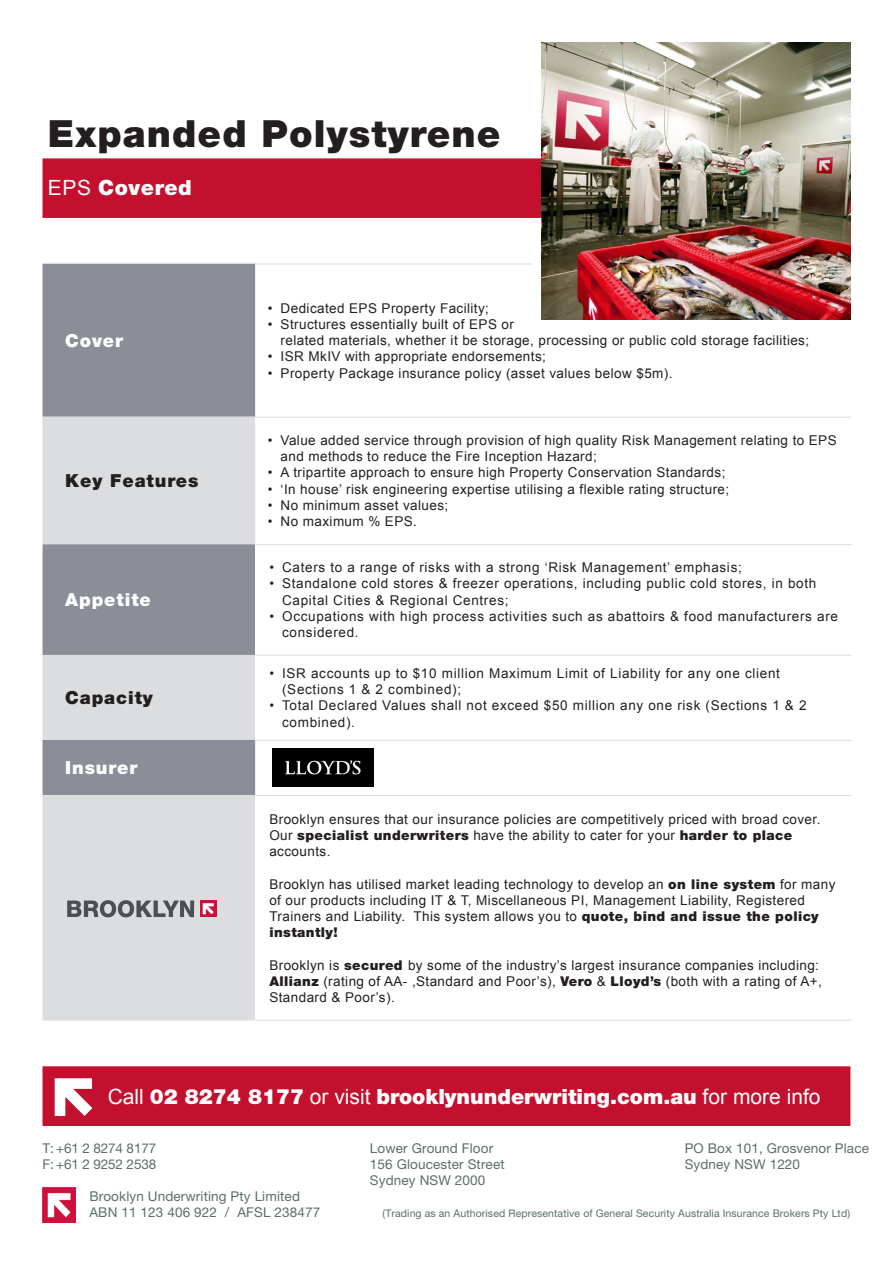
<style>
.page{position:relative;width:893px;height:1263px;background:#fff}
.page>*{position:absolute;margin:0;border:0;box-sizing:border-box;transform-origin:0 0}
.t1{font:900 37.5px "Helvetica Neue LT Std";letter-spacing:.03em;color:#231f20}
.t2{font:900 21px "Helvetica Neue LT Std";color:#fff}
.t3{font:900 21px "Helvetica Neue LT Std";letter-spacing:.03em;color:#fff}
.t4{font:900 18px "Helvetica Neue LT Std";letter-spacing:.05em;color:#fff}
.t5{font:900 18px "Helvetica Neue LT Std";letter-spacing:.05em;color:#231f20}
.t6{font:13.5px/16.2px "Arial";letter-spacing:.03em;color:#231f20}
.t7{font:13.5px/16.2px "Arial";letter-spacing:.05em;color:#231f20}
.t8{font:13.5px "Helvetica Neue";letter-spacing:.01em;color:#5d6e65}
.t9{font:13.5px "Helvetica Neue";letter-spacing:-.01em;color:#5d6e65}
.t10{font:10.5px "Helvetica Neue";letter-spacing:.01em;color:#5d6e65}
.s1{font-family:"Arial";font-weight:400}
.s2{font-family:"Helvetica Neue LT Std";font-weight:900;color:#fff}
.s3{font-family:"Helvetica Neue LT Std";font-weight:900}
</style>
<div class="page">
<div style="left:43px;top:158px;width:533px;height:60px;background:#c3102e;border:2px solid #c3102e"></div>
<img style="left:541px;top:43px;width:309px;height:276px">
<img style="left:43px;top:1188px;width:32px;height:35px">
<div style="left:43px;top:264px;width:211px;height:152px;background:#8b8e97"></div>
<div style="left:43px;top:264px;width:212px;height:153px;border:2px solid #8b8e97"></div>
<div style="left:43px;top:417px;width:211px;height:127px;background:#dcdddf"></div>
<div style="left:43px;top:545px;width:211px;height:109px;background:#8b8e97"></div>
<div style="left:43px;top:544px;width:212px;height:111px;border:2px solid #8b8e97"></div>
<div style="left:43px;top:656px;width:211px;height:83px;background:#dcdddf"></div>
<div style="left:43px;top:655px;width:212px;height:85px;border:2px solid #dcdddf"></div>
<div style="left:43px;top:741px;width:211px;height:53px;background:#8b8e97"></div>
<div style="left:43px;top:740px;width:212px;height:55px;border:2px solid #8b8e97"></div>
<div style="left:43px;top:795px;width:212px;height:225px;background:#dcdddf"></div>
<div style="left:43px;top:1067px;width:807px;height:58px;background:#c3102e"></div>
<div style="left:43px;top:1066px;width:807px;height:60px;border:2px solid #c3102e"></div>
<svg style="left:55px;top:1078px;width:37px;height:38px"></svg>
<hr style="left:255px;top:417px;width:597px;height:1px;background:#dcdddf">
<hr style="left:255px;top:795px;width:597px;height:1px;background:#dcdddf">
<hr style="left:255px;top:1020px;width:597px;height:1px;background:#dcdddf">
<hr style="left:255px;top:655px;width:597px;height:1px;background:#dcdddf">
<hr style="left:255px;top:740px;width:597px;height:1px;background:#dcdddf">
<svg style="left:200px;top:900px;width:16px;height:17px"></svg>
<svg style="left:203px;top:903px;width:11px;height:11px"></svg>
<svg style="left:67px;top:900px;width:127px;height:17px"></svg>
<hr style="left:255px;top:264px;width:278px;height:1px;background:#dcdddf">
<hr style="left:255px;top:544px;width:597px;height:1px;background:#dcdddf">
<img style="left:272px;top:749px;width:101px;height:38px">
<p class="t1" style="left:48px;top:112px;width:454px">Expanded Polystyrene</p>
<p class="t3" style="left:48px;top:175px;width:146px"><span class="s1">EPS</span> Covered</p>
<p class="t4" style="left:65px;top:329px;width:59px">Cover</p>
<p class="t5" style="left:65px;top:470px;width:135px">Key Features</p>
<p class="t4" style="left:65px;top:589px;width:87px">Appetite</p>
<p class="t5" style="left:65px;top:687px;width:89px">Capacity</p>
<p class="t4" style="left:65px;top:757px;width:74px">Insurer</p>
<p class="t6" style="left:268px;top:300px;width:223px">• Dedicated EPS Property Facility;</p>
<p class="t6" style="left:281px;top:316px;width:530px;text-indent:-13px">• Structures essentially built of EPS or<br>related materials, whether it be storage, processing or public cold storage facilities;</p>
<p class="t6" style="left:268px;top:349px;width:279px">• ISR MkIV with appropriate endorsements;</p>
<p class="t6" style="left:268px;top:365px;width:406px">• Property Package insurance policy (asset values below $5m).</p>
<p class="t6" style="left:281px;top:432px;width:558px;text-indent:-13px">• Value added service through provision of high quality Risk Management relating to EPS and methods to reduce the Fire Inception Hazard;</p>
<p class="t6" style="left:268px;top:465px;width:459px">• A tripartite approach to ensure high Property Conservation Standards;</p>
<p class="t6" style="left:268px;top:481px;width:463px">• ‘In house’ risk engineering expertise utilising a flexible rating structure;</p>
<p class="t6" style="left:268px;top:497px;width:182px">• No minimum asset values;</p>
<p class="t6" style="left:268px;top:513px;width:151px">• No maximum % EPS.</p>
<p class="t7" style="left:269px;top:559px;width:474px">• Caters to a range of risks with a strong ‘Risk Management’ emphasis;</p>
<p class="t7" style="left:282px;top:576px;width:536px;text-indent:-13px">• Standalone cold stores &amp; freezer operations, including public cold stores, in both<br>Capital Cities &amp; Regional Centres;</p>
<p class="t7" style="left:282px;top:608px;width:557px;text-indent:-13px">• Occupations with high process activities such as abattoirs &amp; food manufacturers are considered.</p>
<p class="t7" style="left:269px;top:665px;width:512px">• ISR accounts up to $10 million Maximum Limit of Liability for any one client</p>
<p class="t7" style="left:282px;top:681px;width:180px">(Sections 1 &amp; 2 combined);</p>
<p class="t7" style="left:282px;top:698px;width:526px;text-indent:-13px">• Total Declared Values shall not exceed $50 million any one risk (Sections 1 &amp; 2 combined).<span class="s2">over:</span></p>
<p class="t6" style="left:269px;top:811px;width:553px">Brooklyn ensures that our insurance policies are competitively priced with broad cover.</p>
<p class="t6" style="left:269px;top:827px;width:524px">Our <span class="s3">specialist underwriters</span> have the ability to cater for your <span class="s3">harder to place </span>accounts.</p>
<p class="t6" style="left:269px;top:876px;width:568px">Brooklyn has utilised market leading technology to develop an <span class="s3">on line system</span> for many of our products including IT &amp; T, Miscellaneous PI, Management Liability, Registered Trainers and Liability. This system allows you to <span class="s3">quote, bind and issue the policy instantly!</span></p>
<p class="t6" style="left:269px;top:957px;width:554px">Brooklyn is <span class="s3">secured</span> by some of the industry’s largest insurance companies including:<br><span class="s3">Allianz</span> (rating of AA- ,Standard and Poor’s), <span class="s3">Vero</span> &amp; <span class="s3">Lloyd’s</span> (both with a rating of A+,<br>Standard &amp; Poor’s).</p>
<p class="t2" style="left:108px;top:1084px;width:714px"><span class="s1">Call</span> 02 8274 8177 <span class="s1">or visit</span> brooklynunderwriting.com.au <span class="s1">for more info</span></p>
<p class="t9" style="left:43px;top:1140px;width:115px">T: +61 2 8274 8177</p>
<p class="t9" style="left:43px;top:1156px;width:115px">F: +61 2 9252 2538</p>
<p class="t8" style="left:370px;top:1140px;width:125px">Lower Ground Floor</p>
<p class="t8" style="left:370px;top:1156px;width:136px">156 Gloucester Street</p>
<p class="t8" style="left:370px;top:1172px;width:117px">Sydney NSW 2000</p>
<p class="t8" style="left:685px;top:1140px;width:186px">PO Box 101, Grosvenor Place</p>
<p class="t8" style="left:685px;top:1156px;width:117px">Sydney NSW 1220</p>
<p class="t8" style="left:89px;top:1188px;width:212px">Brooklyn Underwriting Pty Limited</p>
<p class="t8" style="left:89px;top:1204px;width:232px">ABN 11 123 406 922 / AFSL 238477</p>
<p class="t10" style="left:383px;top:1207px;width:469px">(Trading as an Authorised Representative of General Security Australia Insurance Brokers Pty Ltd)</p>
</div>
